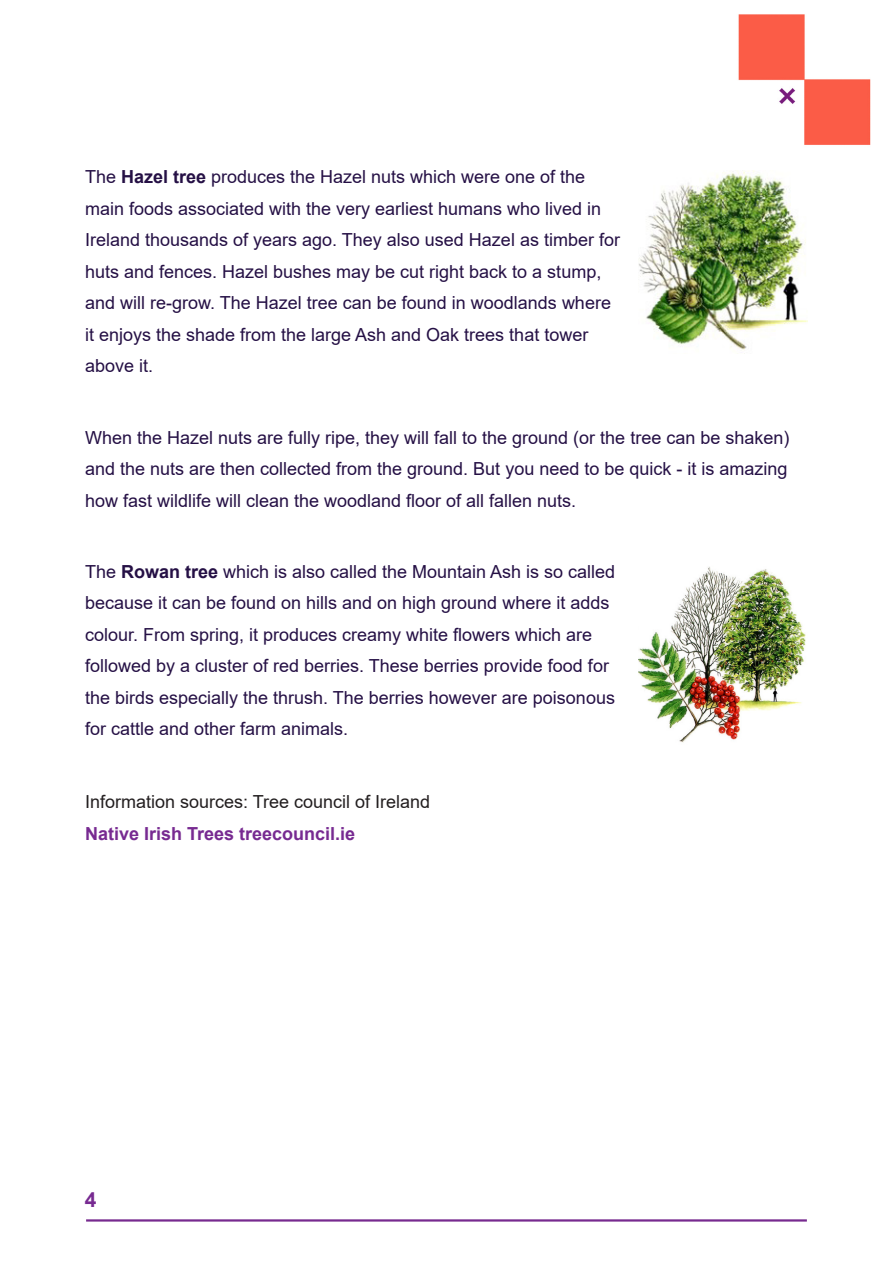
<style>
.page{position:relative;width:893px;height:1263px;background:#fff}
.page>*{position:absolute;margin:0;border:0;box-sizing:border-box;transform-origin:0 0}
.t1{font:700 21px "Arial";color:#772a91}
.t2{font:18px/31.5px "Arial";color:#251045}
.t3{font:18px "Arial";color:#231f20}
.t4{font:700 18px "Arial";color:#772a91}
.s1{font-weight:700}
</style>
<div class="page">
<img style="left:738px;top:14px;width:133px;height:131px">
<hr style="left:86px;top:1219px;width:721px;height:2px;background:#772a8f">
<img style="left:639px;top:170px;width:169px;height:180px">
<img style="left:639px;top:567px;width:167px;height:176px">
<p class="t2" style="left:85px;top:161px;width:536px">The <span class="s1">Hazel tree</span> produces the Hazel nuts which were one of the main foods associated with the very earliest humans who lived in Ireland thousands of years ago. They also used Hazel as timber for huts and fences. Hazel bushes may be cut right back to a stump, and will re-grow. The Hazel tree can be found in woodlands where it enjoys the shade from the large Ash and Oak trees that tower above it.</p>
<p class="t2" style="left:85px;top:421px;width:706px;text-align:justify">When the Hazel nuts are fully ripe, they will fall to the ground (or the tree can be shaken) and the nuts are then collected from the ground. But you need to be quick - it is amazing how fast wildlife will clean the woodland floor of all fallen nuts.</p>
<p class="t2" style="left:85px;top:555px;width:532px">The <span class="s1">Rowan tree</span> which is also called the Mountain Ash is so called because it can be found on hills and on high ground where it adds colour. From spring, it produces creamy white flowers which are followed by a cluster of red berries. These berries provide food for the birds especially the thrush. The berries however are poisonous for cattle and other farm animals.</p>
<p class="t3" style="left:85px;top:790px;width:347px">Information sources: Tree council of Ireland</p>
<p class="t4" style="left:85px;top:821px;width:272px">Native Irish Trees treecouncil.ie</p>
<p class="t1" style="left:85px;top:1184px;width:13px">4</p>
</div>
